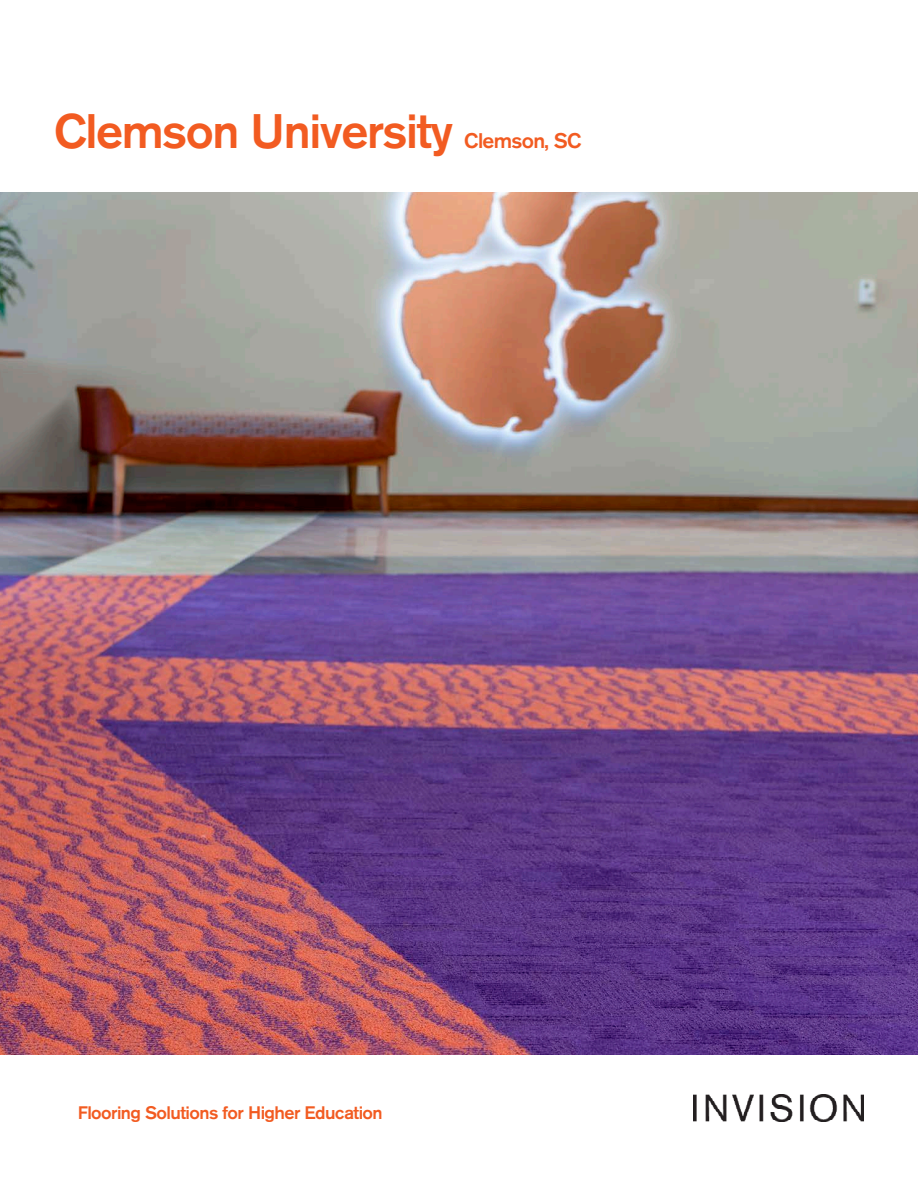
<style>
.page{position:relative;width:918px;height:1188px;background:#fff}
.page>*{position:absolute;margin:0;border:0;box-sizing:border-box;transform-origin:0 0}
.t1{font:500 48px "Akzidenz Grotesk BE";letter-spacing:-.03em;color:#f25b21}
.t2{font:500 21px "Akzidenz Grotesk BE";letter-spacing:-.03em;color:#f25b21}
.t3{font:500 18px "Akzidenz Grotesk BE";letter-spacing:-.03em;color:#f25b21}
</style>
<div class="page">
<img style="left:694px;top:1094px;width:169px;height:28px">
<img style="left:0;top:192px;width:918px;height:862px">
<h1 class="t1" style="left:54px;top:102px;width:401px">Clemson University</h1>
<p class="t2" style="left:464px;top:128px;width:119px">Clemson, SC</p>
<p class="t3" style="left:78px;top:1102px;width:306px">Flooring Solutions for Higher Education</p>
</div>
